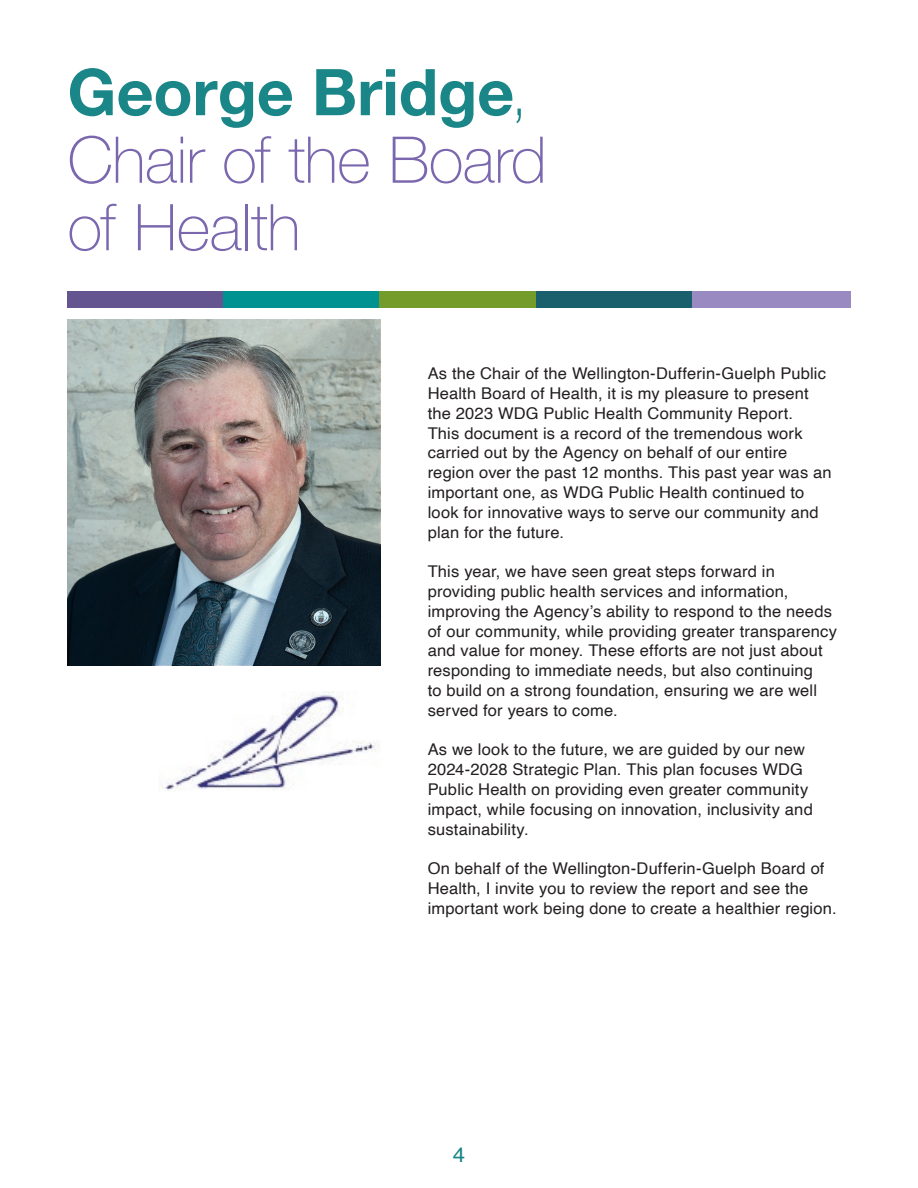
<style>
.page{position:relative;width:918px;height:1188px;background:#fff}
.page>*{position:absolute;margin:0;border:0;box-sizing:border-box;transform-origin:0 0}
.t1{font:100 64.5px/67.5px "Helvetica Neue LT Pro";letter-spacing:-.01em;color:#7a67ae}
.t2{font:21px "Helvetica";color:#1b8688;scale:1.05 1}
.t3{font:16.2px/19.8px "Helvetica";letter-spacing:.01em;color:#231f20}
.s1{font-weight:700;color:#1b8688}
.s2{color:#1b8688}
</style>
<div class="page">
<img style="left:163px;top:691px;width:216px;height:100px">
<div style="left:68px;top:291px;width:156px;height:17px;background:#645590"></div>
<div style="left:224px;top:291px;width:156px;height:17px;background:#009290"></div>
<div style="left:380px;top:291px;width:156px;height:17px;background:#739c2b"></div>
<div style="left:536px;top:291px;width:158px;height:17px;background:#195f6c"></div>
<div style="left:692px;top:291px;width:158px;height:17px;background:#998ac1"></div>
<img style="left:68px;top:319px;width:312px;height:346px">
<hr style="left:917px;top:0;width:1px;height:1188px;background:#7a67ae">
<h1 class="t1" style="left:68px;top:58px;width:481px"><span class="s1">George Bridge</span><span class="s2">,<br></span>Chair of the Board of Health</h1>
<p class="t3" style="left:428px;top:364px;width:406px">As the Chair of the Wellington-Dufferin-Guelph Public Health Board of Health, it is my pleasure to present the 2023 WDG Public Health Community Report.<br>This document is a record of the tremendous work carried out by the Agency on behalf of our entire region over the past 12 months. This past year was an important one, as WDG Public Health continued to look for innovative ways to serve our community and plan for the future.</p>
<p class="t3" style="left:428px;top:562px;width:411px">This year, we have seen great steps forward in providing public health services and information, improving the Agency’s ability to respond to the needs of our community, while providing greater transparency and value for money. These efforts are not just about responding to immediate needs, but also continuing<br>to build on a strong foundation, ensuring we are well served for years to come.</p>
<p class="t3" style="left:428px;top:740px;width:387px">As we look to the future, we are guided by our new 2024-2028 Strategic Plan. This plan focuses WDG Public Health on providing even greater community impact, while focusing on innovation, inclusivity and sustainability.</p>
<p class="t3" style="left:428px;top:859px;width:411px">On behalf of the Wellington-Dufferin-Guelph Board of<br>Health, I invite you to review the report and see the important work being done to create a healthier region.</p>
<p class="t2" style="left:453px;top:1138px;width:13px">4</p>
</div>
